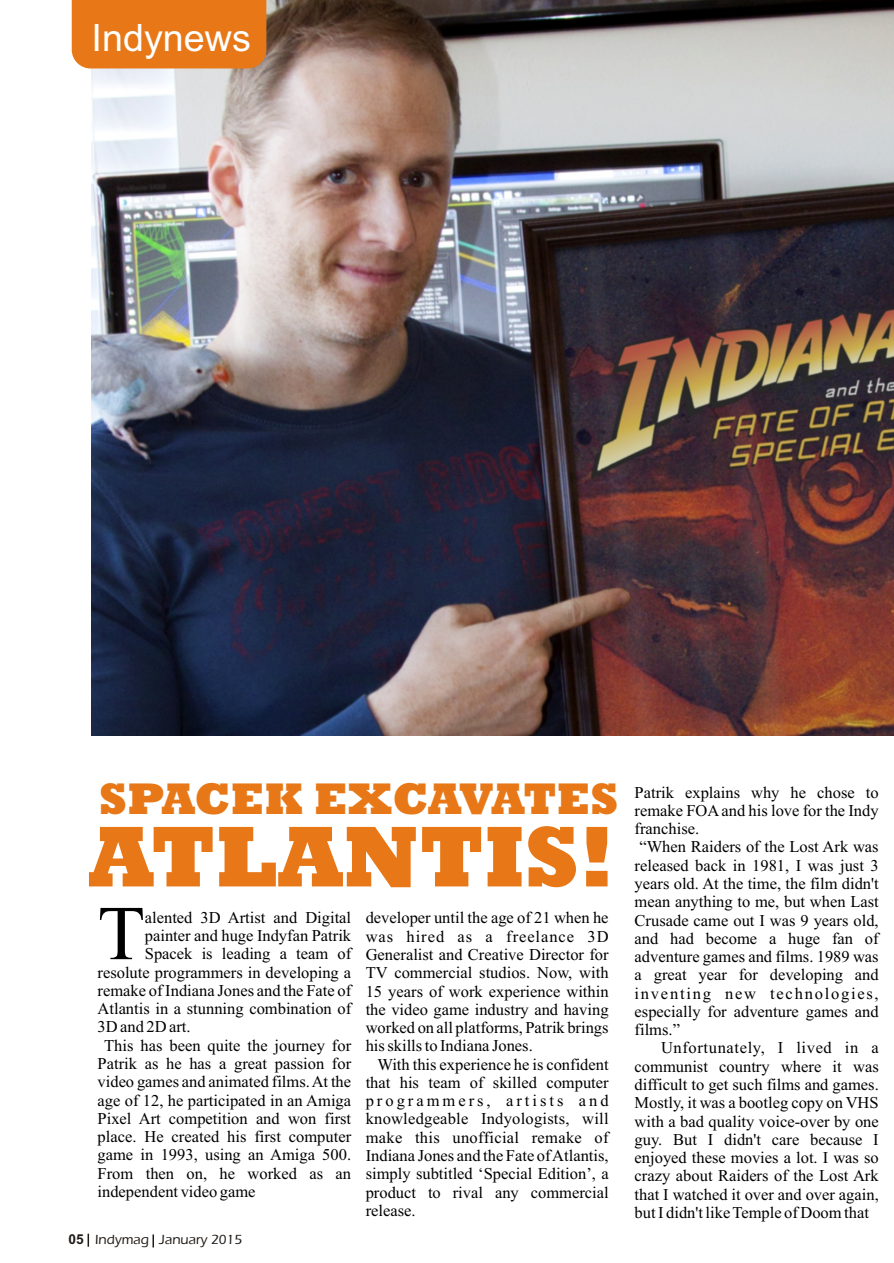
<style>
.page{position:relative;width:894px;height:1263px;background:#fff}
.page>*{position:absolute;margin:0;border:0;box-sizing:border-box;transform-origin:0 0}
.t1{font:800 87.75px "Rockwell";color:#e87817}
.t2{font:77.4px "Times New Roman";color:#000}
.t3{font:800 45px "Rockwell";color:#e87817}
.t4{font:37.65px "Arial";color:#fff}
.t5{font:16.5px/18.3px "Times New Roman";color:#000;text-align:justify}
.t6{font:13.65px "Eras Medium ITC";color:#1f1a17}
.s1{font-family:"Arial";font-weight:700}
</style>
<div class="page">
<svg style="left:88px;top:1234px;width:1px;height:13px"></svg>
<svg style="left:153px;top:1234px;width:1px;height:14px"></svg>
<img style="left:91px;top:0;width:803px;height:735px">
<div style="left:72px;top:0;width:194px;height:68px;background:#e87817"></div>
<h3 class="t4" style="left:92px;top:23px;width:161px">Indynews</h3>
<h3 class="t3" style="left:99px;top:783px;width:521px">SPACEK EXCAVATES</h3>
<h1 class="t1" style="left:88px;top:826px;width:528px">ATLANTIS!</h1>
<h2 class="t2" style="left:98px;top:906px;width:49px">T</h2>
<p class="t5" style="left:145px;top:910px;width:208px">alented 3D Artist and Digital painter and huge Indyfan Patrik</p>
<p class="t5" style="left:145px;top:946px;width:208px">Spacek is leading a team of</p>
<p class="t5" style="left:98px;top:965px;width:255px">resolute programmers in developing a</p>
<p class="t5" style="left:98px;top:983px;width:255px">remake of Indiana Jones and the Fate of</p>
<p class="t5" style="left:98px;top:1001px;width:255px">Atlantis in a stunning combination of</p>
<p class="t5" style="left:98px;top:1019px;width:95px">3D and 2D art.</p>
<p class="t5" style="left:104px;top:1038px;width:248px">This has been quite the journey for</p>
<p class="t5" style="left:98px;top:1056px;width:255px">Patrik as he has a great passion for</p>
<p class="t5" style="left:98px;top:1074px;width:255px">video games and animated films. At the</p>
<p class="t5" style="left:98px;top:1092px;width:255px">age of 12, he participated in an Amiga</p>
<p class="t5" style="left:98px;top:1111px;width:255px">Pixel Art competition and won first</p>
<p class="t5" style="left:98px;top:1129px;width:255px">place. He created his first computer</p>
<p class="t5" style="left:98px;top:1147px;width:255px">game in 1993, using an Amiga 500.</p>
<p class="t5" style="left:98px;top:1166px;width:255px">From then on, he worked as an</p>
<p class="t5" style="left:98px;top:1184px;width:159px">independent video game</p>
<p class="t6" style="left:69px;top:1235px;width:175px"><span class="s1">05</span> Indymag January 2015</p>
<p class="t5" style="left:366px;top:910px;width:244px">developer until the age of 21 when he was hired as a freelance 3D Generalist and Creative Director for TV commercial studios. Now, with 15 years of work experience within the video game industry and having worked on all platforms, Patrik brings his skills to Indiana Jones.</p>
<p class="t5" style="left:366px;top:1057px;width:244px;text-indent:12px">With this experience he is confident that his team of skilled computer programmers, artists and knowledgeable Indyologists, will make this unofficial remake of Indiana Jones and the Fate of Atlantis, simply subtitled ‘Special Edition’, a product to rival any commercial release.</p>
<p class="t5" style="left:635px;top:785px;width:246px;text-align:left">Patrik explains why he chose to remake FOA and his love for the Indy franchise.<br>“When Raiders of the Lost Ark was released back in 1981, I was just 3 years old. At the time, the film didn't mean anything to me, but when Last<br>Crusade came out I was 9 years old, and had become a huge fan of adventure games and films. 1989 was a great year for developing and inventing new technologies, especially for adventure games and films.”</p>
<p class="t5" style="left:635px;top:1040px;width:246px;text-indent:26px">Unfortunately, I lived in a communist country where it was difficult to get such films and games.<br>Mostly, it was a bootleg copy on VHS with a bad quality voice-over by one guy. But I didn't care because I enjoyed these movies a lot. I was so crazy about Raiders of the Lost Ark that I watched it over and over again, but I didn't like Temple of Doom that</p>
</div>
